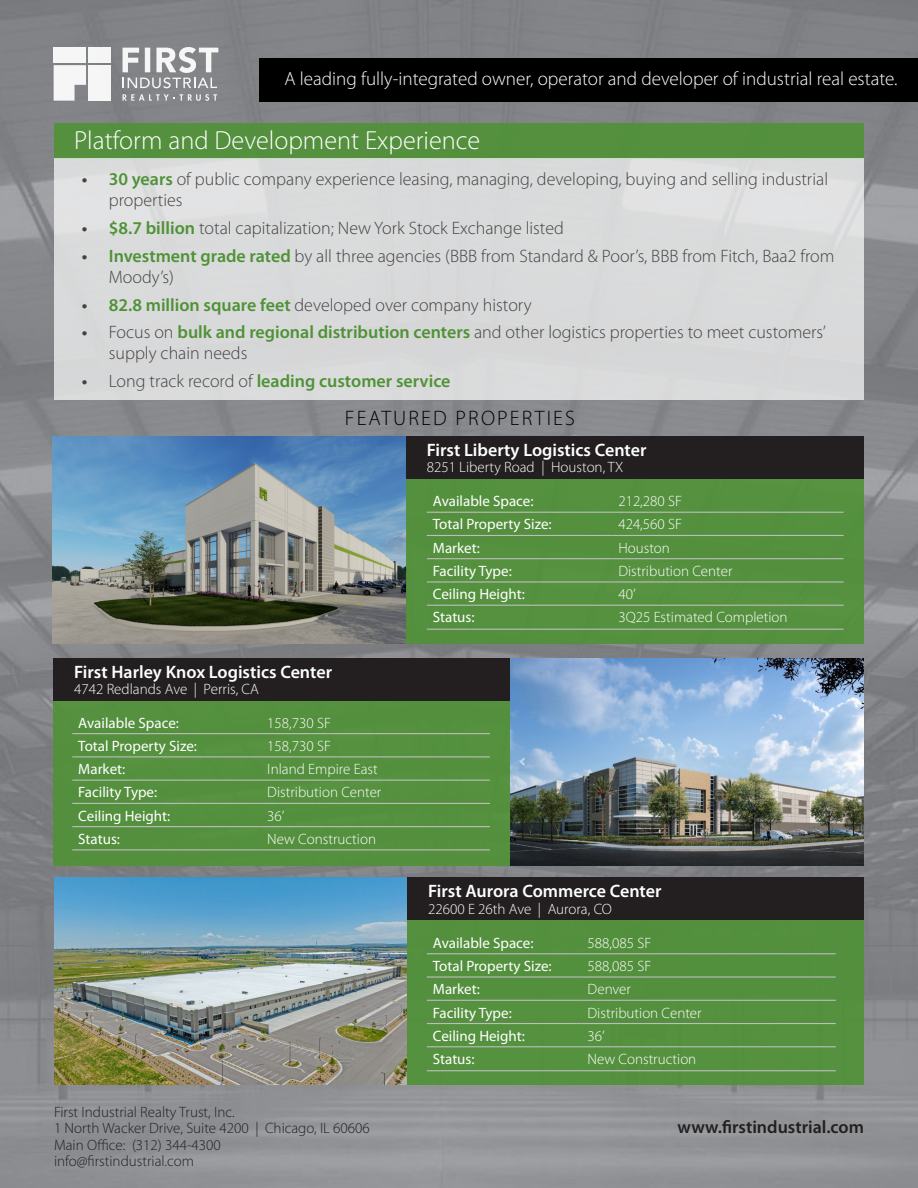
<style>
.page{position:relative;width:918px;height:1188px;background:#fff}
.page>*{position:absolute;margin:0;border:0;box-sizing:border-box;transform-origin:0 0}
.t1{font:300 26.25px "Myriad Pro";color:#fff}
.t2{font:300 21px "Myriad Pro";letter-spacing:.1em;color:#000}
.t3{font:300 19.2px "Myriad Pro";color:#fff}
.t4{font:300 18px/21px "Myriad Pro";color:#424242}
.t5{font:600 18px "Myriad Pro";color:#fff}
.t6{font:600 18px "Myriad Pro";color:#4f9236}
.t7{font:600 18px "Myriad Pro";color:#231f20}
.t8{font:300 15px "Myriad Pro";color:#fff}
.t9{font:15px "Myriad Pro";color:#fff}
.t10{font:300 15px "Myriad Pro";color:#231f20}
.s1{font-weight:600}
.s2{font-weight:600;color:#4f9236}
.s3{color:#424242}
.s4{font-weight:300;color:#424242}
</style>
<div class="page">
<img style="left:0;top:0;width:918px;height:1188px">
<div style="left:260px;top:58px;width:658px;height:44px;background:#010101"></div>
<svg style="left:123px;top:47px;width:95px;height:41px"></svg>
<svg style="left:123px;top:94px;width:94px;height:7px"></svg>
<div style="left:54px;top:48px;width:32px;height:15px;background:#f6f6f6"></div>
<div style="left:88px;top:48px;width:23px;height:15px;background:#f5f5f6"></div>
<div style="left:88px;top:65px;width:23px;height:36px;background:#f6f6f6"></div>
<svg style="left:54px;top:65px;width:32px;height:36px"></svg>
<div style="left:54px;top:123px;width:810px;height:35px;background:#54903e"></div>
<div style="left:54px;top:158px;width:810px;height:242px;background:#d9dadb"></div>
<div style="left:53px;top:701px;width:456px;height:164px;background:#54903e"></div>
<div style="left:53px;top:658px;width:456px;height:43px;background:#231f20"></div>
<div style="left:408px;top:920px;width:456px;height:164px;background:#54903e"></div>
<div style="left:408px;top:877px;width:456px;height:43px;background:#231f20"></div>
<hr style="left:427px;top:953px;width:155px;height:1px;background:#bdbdbd">
<hr style="left:582px;top:953px;width:254px;height:1px;background:#bdbdbd">
<hr style="left:427px;top:976px;width:155px;height:2px;background:#bdbdbd">
<hr style="left:582px;top:976px;width:254px;height:2px;background:#bdbdbd">
<hr style="left:427px;top:1000px;width:155px;height:1px;background:#bdbdbd">
<hr style="left:582px;top:1000px;width:254px;height:1px;background:#bdbdbd">
<hr style="left:427px;top:1023px;width:155px;height:1px;background:#bdbdbd">
<hr style="left:582px;top:1023px;width:254px;height:1px;background:#bdbdbd">
<hr style="left:427px;top:1046px;width:155px;height:1px;background:#bdbdbd">
<hr style="left:582px;top:1046px;width:254px;height:1px;background:#bdbdbd">
<hr style="left:427px;top:1070px;width:155px;height:1px;background:#bdbdbd">
<hr style="left:582px;top:1070px;width:254px;height:1px;background:#bdbdbd">
<img style="left:53px;top:436px;width:353px;height:207px">
<div style="left:406px;top:479px;width:458px;height:164px;background:#55913f"></div>
<div style="left:406px;top:436px;width:458px;height:43px;background:#231f20"></div>
<hr style="left:427px;top:512px;width:185px;height:1px;background:#bdbdbd">
<hr style="left:612px;top:512px;width:232px;height:1px;background:#bdbdbd">
<hr style="left:427px;top:535px;width:185px;height:1px;background:#bdbdbd">
<hr style="left:612px;top:535px;width:232px;height:1px;background:#bdbdbd">
<hr style="left:427px;top:558px;width:185px;height:1px;background:#bdbdbd">
<hr style="left:612px;top:558px;width:232px;height:1px;background:#bdbdbd">
<hr style="left:427px;top:581px;width:185px;height:2px;background:#bdbdbd">
<hr style="left:612px;top:581px;width:232px;height:2px;background:#bdbdbd">
<hr style="left:427px;top:605px;width:185px;height:1px;background:#bdbdbd">
<hr style="left:612px;top:605px;width:232px;height:1px;background:#bdbdbd">
<hr style="left:427px;top:629px;width:185px;height:1px;background:#bdbdbd">
<hr style="left:612px;top:629px;width:232px;height:1px;background:#bdbdbd">
<hr style="left:72px;top:733px;width:189px;height:1px;background:#bdbdbd">
<hr style="left:261px;top:733px;width:229px;height:1px;background:#bdbdbd">
<hr style="left:72px;top:756px;width:189px;height:1px;background:#bdbdbd">
<hr style="left:261px;top:756px;width:229px;height:1px;background:#bdbdbd">
<hr style="left:72px;top:780px;width:189px;height:1px;background:#bdbdbd">
<hr style="left:261px;top:780px;width:229px;height:1px;background:#bdbdbd">
<hr style="left:72px;top:803px;width:189px;height:1px;background:#bdbdbd">
<hr style="left:261px;top:803px;width:229px;height:1px;background:#bdbdbd">
<hr style="left:72px;top:826px;width:189px;height:1px;background:#bdbdbd">
<hr style="left:261px;top:826px;width:229px;height:1px;background:#bdbdbd">
<hr style="left:72px;top:849px;width:189px;height:1px;background:#bdbdbd">
<hr style="left:261px;top:849px;width:229px;height:1px;background:#bdbdbd">
<img style="left:54px;top:877px;width:352px;height:207px">
<img style="left:510px;top:658px;width:354px;height:207px">
<p class="t3" style="left:284px;top:67px;width:615px">A leading fully-integrated owner, operator and developer of industrial real estate.</p>
<p class="t1" style="left:74px;top:125px;width:408px">Platform and Development Experience</p>
<p class="t4" style="left:109px;top:169px;width:721px;text-indent:-27px"><span class="s1">•</span> <span class="s2">30 years</span> of public company experience leasing, managing, developing, buying and selling industrial properties</p>
<p class="t4" style="left:82px;top:217px;width:484px"><span class="s1">•</span> <span class="s2">$8.7 billion</span> total capitalization; New York Stock Exchange listed</p>
<p class="t4" style="left:109px;top:245px;width:727px;text-indent:-27px"><span class="s1">•</span> <span class="s2">Investment grade rated</span> by all three agencies (BBB from Standard &amp; Poor’s, BBB from Fitch, Baa2 from<br>Moody’s)</p>
<p class="t4" style="left:82px;top:294px;width:451px"><span class="s1">•</span> <span class="s2">82.8 million square feet</span> developed over company history</p>
<p class="t4" style="left:109px;top:322px;width:719px;text-indent:-27px"><span class="s1">•</span> Focus on <span class="s2">bulk and regional distribution centers</span> and other logistics properties to meet customers’ supply chain needs</p>
<p class="t6" style="left:82px;top:370px;width:370px"><span class="s3">•</span> <span class="s4">Long track record of</span> leading customer service</p>
<p class="t2" style="left:345px;top:405px;width:231px">FEATURED PROPERTIES</p>
<p class="t5" style="left:74px;top:660px;width:259px">First Harley Knox Logistics Center</p>
<p class="t8" style="left:74px;top:680px;width:186px">4742 Redlands Ave | Perris, CA</p>
<p class="t9" style="left:78px;top:713px;width:102px">Available Space:</p>
<p class="t8" style="left:267px;top:714px;width:65px">158,730 SF</p>
<p class="t9" style="left:78px;top:737px;width:120px">Total Property Size:</p>
<p class="t8" style="left:267px;top:737px;width:65px">158,730 SF</p>
<p class="t9" style="left:78px;top:760px;width:48px">Market:</p>
<p class="t8" style="left:267px;top:760px;width:112px">Inland Empire East</p>
<p class="t9" style="left:78px;top:783px;width:80px">Facility Type:</p>
<p class="t8" style="left:267px;top:783px;width:116px">Distribution Center</p>
<p class="t9" style="left:78px;top:806px;width:94px">Ceiling Height:</p>
<p class="t8" style="left:267px;top:807px;width:19px">36’</p>
<p class="t9" style="left:78px;top:830px;width:43px">Status:</p>
<p class="t8" style="left:267px;top:830px;width:110px">New Construction</p>
<p class="t10" style="left:54px;top:1103px;width:182px">First Industrial Realty Trust, Inc.</p>
<p class="t10" style="left:54px;top:1119px;width:317px">1 North Wacker Drive, Suite 4200 | Chicago, IL 60606</p>
<p class="t10" style="left:54px;top:1136px;width:168px">Main Office: (312) 344-4300</p>
<p class="t10" style="left:54px;top:1152px;width:142px">info@firstindustrial.com</p>
<p class="t5" style="left:427px;top:438px;width:221px">First Liberty Logistics Center</p>
<p class="t8" style="left:427px;top:458px;width:198px">8251 Liberty Road | Houston, TX</p>
<p class="t9" style="left:433px;top:492px;width:102px">Available Space:</p>
<p class="t8" style="left:618px;top:492px;width:65px">212,280 SF</p>
<p class="t9" style="left:433px;top:515px;width:120px">Total Property Size:</p>
<p class="t8" style="left:618px;top:515px;width:65px">424,560 SF</p>
<p class="t9" style="left:433px;top:538px;width:48px">Market:</p>
<p class="t8" style="left:618px;top:539px;width:53px">Houston</p>
<p class="t9" style="left:433px;top:562px;width:80px">Facility Type:</p>
<p class="t8" style="left:618px;top:562px;width:116px">Distribution Center</p>
<p class="t9" style="left:433px;top:585px;width:94px">Ceiling Height:</p>
<p class="t8" style="left:618px;top:585px;width:19px">40’</p>
<p class="t9" style="left:433px;top:608px;width:43px">Status:</p>
<p class="t8" style="left:618px;top:608px;width:171px">3Q25 Estimated Completion</p>
<p class="t5" style="left:428px;top:880px;width:235px">First Aurora Commerce Center</p>
<p class="t8" style="left:428px;top:900px;width:185px">22600 E 26th Ave | Aurora, CO</p>
<p class="t9" style="left:433px;top:934px;width:102px">Available Space:</p>
<p class="t8" style="left:588px;top:934px;width:65px">588,085 SF</p>
<p class="t9" style="left:433px;top:957px;width:120px">Total Property Size:</p>
<p class="t8" style="left:588px;top:957px;width:65px">588,085 SF</p>
<p class="t9" style="left:433px;top:980px;width:48px">Market:</p>
<p class="t8" style="left:588px;top:980px;width:45px">Denver</p>
<p class="t9" style="left:433px;top:1003px;width:80px">Facility Type:</p>
<p class="t8" style="left:588px;top:1004px;width:116px">Distribution Center</p>
<p class="t9" style="left:433px;top:1027px;width:94px">Ceiling Height:</p>
<p class="t8" style="left:588px;top:1027px;width:19px">36’</p>
<p class="t9" style="left:433px;top:1050px;width:43px">Status:</p>
<p class="t8" style="left:588px;top:1050px;width:110px">New Construction</p>
<p class="t7" style="left:678px;top:1116px;width:188px">www.firstindustrial.com</p>
</div>
